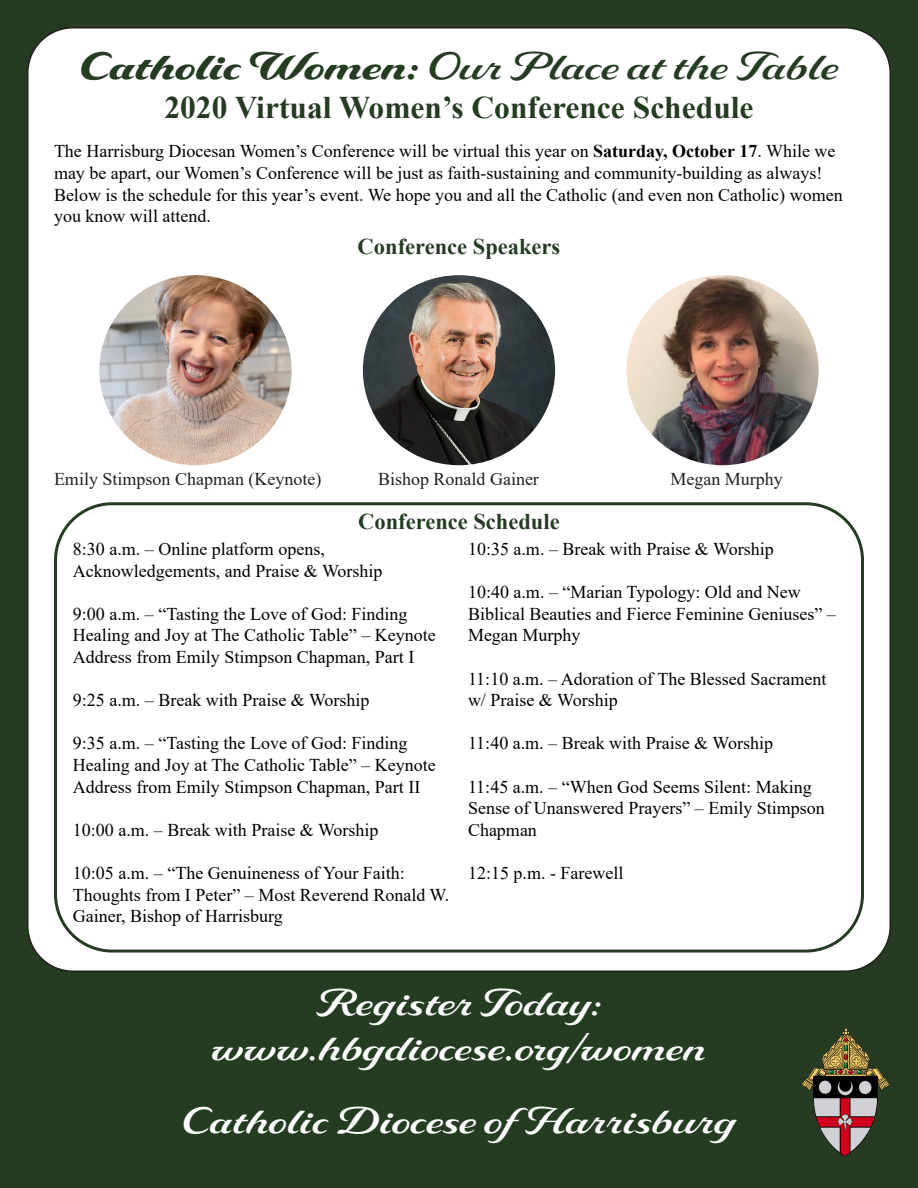
<style>
.page{position:relative;width:918px;height:1188px;background:#253c23}
.page>*{position:absolute;margin:0;border:0;box-sizing:border-box;transform-origin:0 0}
.t1{font:600 39px "Delaney";color:#253c23}
.t2{font:600 37.5px/45px "Delaney";color:#fff;text-align:center}
.t3{font:700 31.5px "Times New Roman";color:#253c23}
.t4{font:700 22.5px "Times New Roman";color:#253c23}
.t5{font:18px/21.6px "Times New Roman";color:#000}
.t6{font:18px "Times New Roman";color:#231f20}
.s1{font-weight:700}
</style>
<div class="page">
<div style="left:28px;top:28px;width:862px;height:943px;background:#fff;border-radius:45px"></div>
<div style="left:54px;top:502px;width:810px;height:451px;border:3px solid #253c23;border-radius:57px"></div>
<img style="left:363px;top:275px;width:192px;height:190px">
<img style="left:626px;top:275px;width:193px;height:190px">
<img style="left:99px;top:275px;width:193px;height:190px">
<img style="left:788px;top:1013px;width:103px;height:148px">
<p class="t1" style="left:79px;top:43px;width:762px"><span class="s1">Catholic Women:</span> Our Place at the Table</p>
<p class="t3" style="left:164px;top:84px;width:591px">2020 Virtual Women’s Conference Schedule</p>
<p class="t5" style="left:54px;top:140px;width:790px">The Harrisburg Diocesan Women’s Conference will be virtual this year on <span class="s1">Saturday, October 17</span>. While we may be apart, our Women’s Conference will be just as faith-sustaining and community-building as always!<br>Below is the schedule for this year’s event. We hope you and all the Catholic (and even non Catholic) women you know will attend.</p>
<p class="t4" style="left:358px;top:230px;width:204px">Conference Speakers</p>
<p class="t6" style="left:54px;top:466px;width:269px">Emily Stimpson Chapman (Keynote)</p>
<p class="t6" style="left:378px;top:466px;width:162px">Bishop Ronald Gainer</p>
<p class="t6" style="left:670px;top:466px;width:114px">Megan Murphy</p>
<p class="t4" style="left:358px;top:505px;width:203px">Conference Schedule</p>
<p class="t5" style="left:73px;top:538px;width:311px">8:30 a.m. – Online platform opens,<br>Acknowledgements, and Praise &amp; Worship</p>
<p class="t5" style="left:73px;top:602px;width:364px">9:00 a.m. – “Tasting the Love of God: Finding<br>Healing and Joy at The Catholic Table” – Keynote<br>Address from Emily Stimpson Chapman, Part I</p>
<p class="t5" style="left:73px;top:689px;width:298px">9:25 a.m. – Break with Praise &amp; Worship</p>
<p class="t5" style="left:73px;top:732px;width:364px">9:35 a.m. – “Tasting the Love of God: Finding<br>Healing and Joy at The Catholic Table” – Keynote<br>Address from Emily Stimpson Chapman, Part II</p>
<p class="t5" style="left:73px;top:818px;width:307px">10:00 a.m. – Break with Praise &amp; Worship</p>
<p class="t5" style="left:73px;top:862px;width:378px">10:05 a.m. – “The Genuineness of Your Faith:<br>Thoughts from I Peter” – Most Reverend Ronald W.<br>Gainer, Bishop of Harrisburg</p>
<p class="t5" style="left:468px;top:538px;width:307px">10:35 a.m. – Break with Praise &amp; Worship</p>
<p class="t5" style="left:468px;top:581px;width:369px">10:40 a.m. – “Marian Typology: Old and New<br>Biblical Beauties and Fierce Feminine Geniuses” –<br>Megan Murphy</p>
<p class="t5" style="left:468px;top:667px;width:360px">11:10 a.m. – Adoration of The Blessed Sacrament w/ Praise &amp; Worship</p>
<p class="t5" style="left:468px;top:732px;width:307px">11:40 a.m. – Break with Praise &amp; Worship</p>
<p class="t5" style="left:468px;top:775px;width:358px">11:45 a.m. – “When God Seems Silent: Making<br>Sense of Unanswered Prayers” – Emily Stimpson<br>Chapman</p>
<p class="t5" style="left:468px;top:862px;width:157px">12:15 p.m. - Farewell</p>
<p class="t2" style="left:211px;top:983px;width:497px">Register Today: www.hbgdiocese.org/women</p>
<p class="t2" style="left:181px;top:1101px;width:557px">Catholic Diocese ofHarrisburg</p>
</div>
